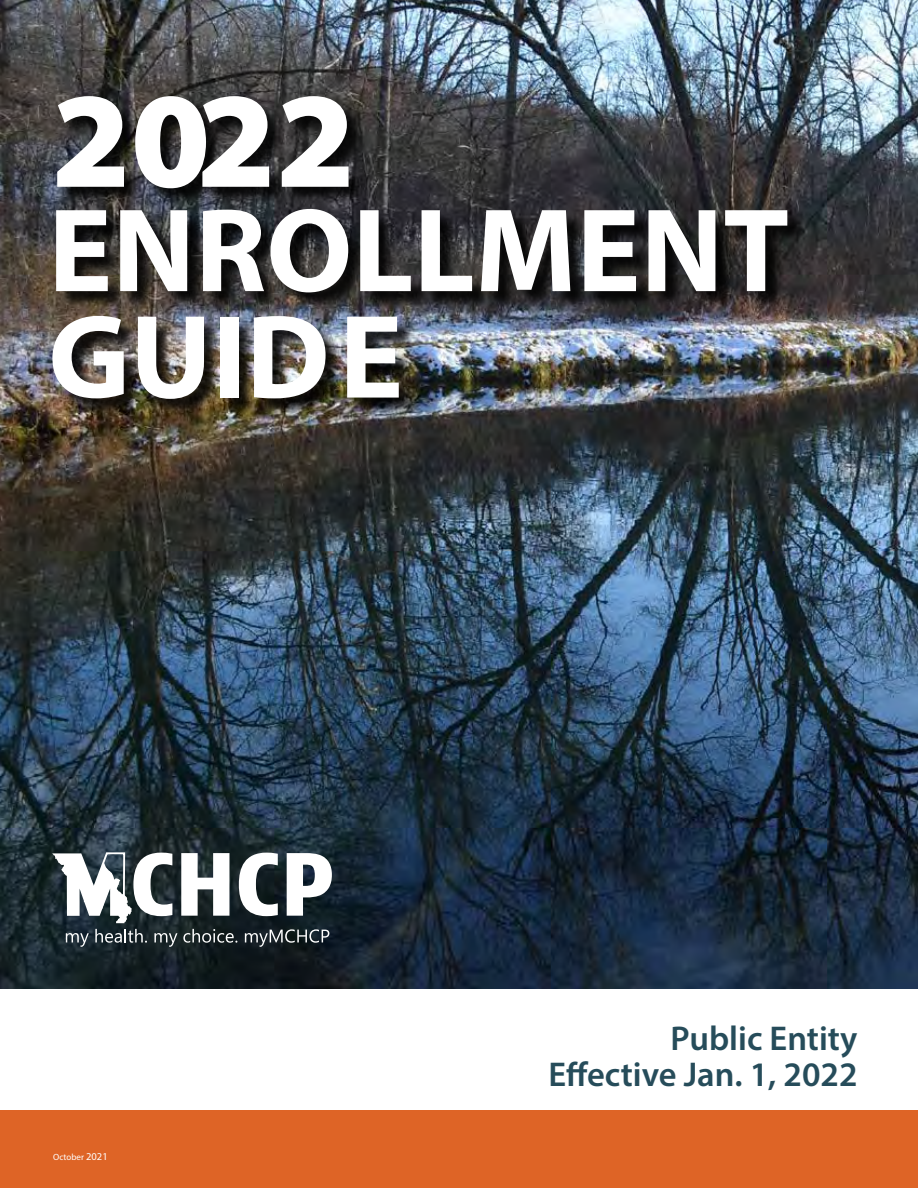
<style>
.page{position:relative;width:918px;height:1188px;background:#fff}
.page>*{position:absolute;margin:0;border:0;box-sizing:border-box;transform-origin:0 0}
.t1{font:900 137.1px "Myriad Pro";color:#fff}
.t2{font:700 120px "Myriad Pro";color:#fff}
.t3{font:600 34.5px/36px "Myriad Pro";color:#264c5a;text-align:right}
.t4{font:9px "Myriad Pro";color:#fff}
.s1{font-size:10.5px}
</style>
<div class="page">
<div style="left:0;top:1110px;width:918px;height:78px;background:#de6426"></div>
<img style="left:0;top:0;width:918px;height:988px">
<div style="left:55px;top:98px;width:751px;height:320px;background:#000;opacity:.85"></div>
<svg style="left:181px;top:853px;width:48px;height:63px"></svg>
<svg style="left:239px;top:853px;width:39px;height:63px"></svg>
<svg style="left:287px;top:853px;width:45px;height:63px"></svg>
<svg style="left:52px;top:851px;width:120px;height:72px"></svg>
<svg style="left:66px;top:933px;width:23px;height:14px"></svg>
<svg style="left:95px;top:929px;width:52px;height:14px"></svg>
<svg style="left:154px;top:933px;width:23px;height:14px"></svg>
<svg style="left:183px;top:929px;width:54px;height:14px"></svg>
<svg style="left:245px;top:929px;width:84px;height:18px;background:#424a4f"></svg>
<h1 class="t1" style="left:52px;top:49px;width:305px">2022</h1>
<h2 class="t2" style="left:48px;top:172px;width:742px">ENROLLMENT</h2>
<h2 class="t2" style="left:48px;top:279px;width:357px">GUIDE</h2>
<p class="t4" style="left:53px;top:1151px;width:56px">October <span class="s1">2021</span></p>
<p class="t3" style="left:548px;top:1019px;width:311px">Public Entity<br>Effective Jan. 1, 2022</p>
</div>
